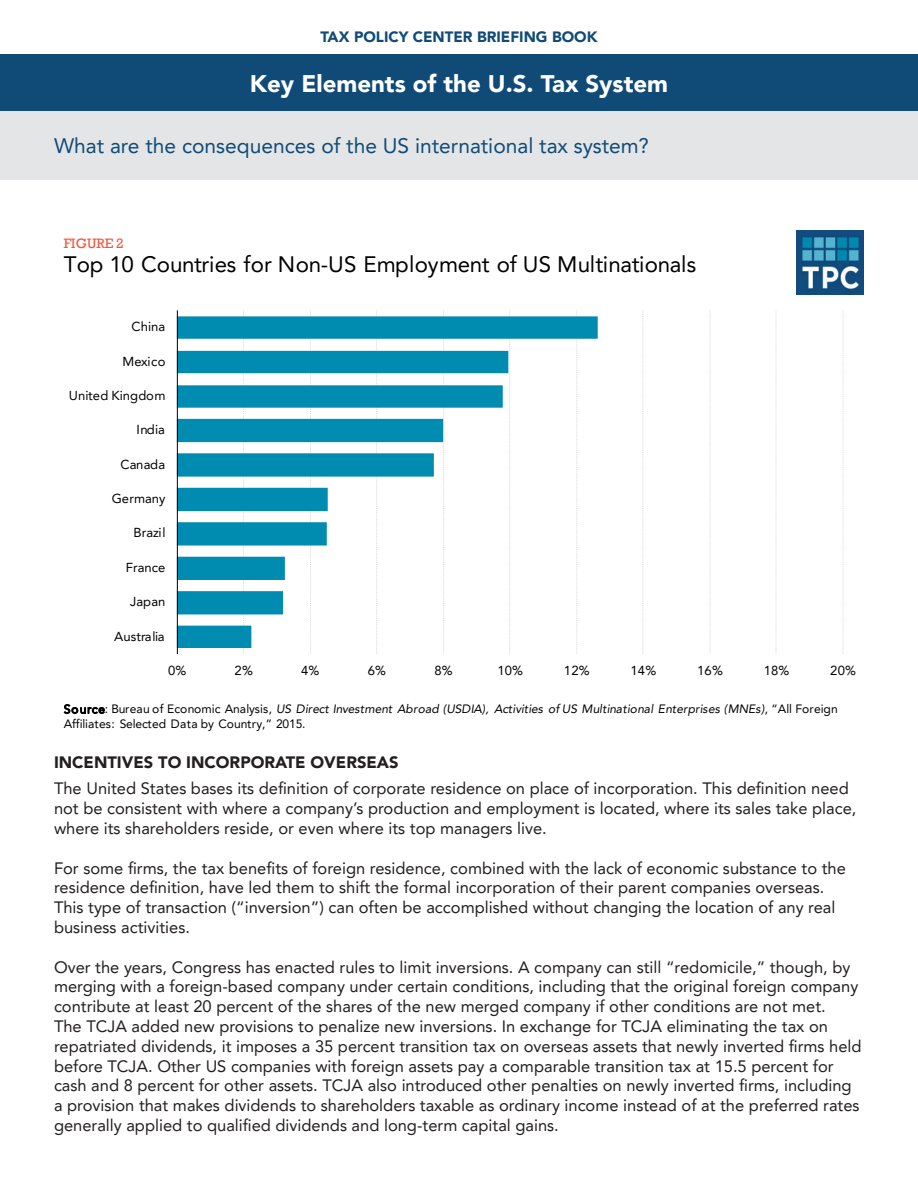
<style>
.page{position:relative;width:918px;height:1188px;background:#fff}
.page>*{position:absolute;margin:0;border:0;box-sizing:border-box;transform-origin:0 0}
.t1{font:900 24px "Avenir LT Pro";color:#fff}
.t2{font:22.35px "Avenir LT Pro";letter-spacing:-.01em;color:#000}
.t3{font:21px "Avenir LT Pro";color:#0f4b76}
.t4{font:16.5px/19.8px "Avenir LT Pro";color:#231f20}
.t5{font:900 16.5px "Avenir LT Pro";color:#231f20}
.t6{font:900 15px "Avenir LT Pro";color:#0f4b76}
.t7{font:13.95px "Rockwell";letter-spacing:-.005em;color:#f0573e}
.t8{font:13.05px "Avenir LT Pro";letter-spacing:.015em;color:#000}
.t9{font:12.15px/14.9px "Avenir LT Pro";letter-spacing:-.01em;color:#000}
.s1{font-style:italic}
</style>
<div class="page">
<div style="left:0;top:54px;width:918px;height:58px;background:#0f4b76"></div>
<div style="left:0;top:112px;width:918px;height:68px;background:#e4e5e7"></div>
<svg style="left:642px;top:310px;width:1px;height:344px"></svg>
<svg style="left:709px;top:310px;width:1px;height:344px"></svg>
<svg style="left:776px;top:310px;width:1px;height:344px"></svg>
<svg style="left:843px;top:310px;width:1px;height:344px"></svg>
<svg style="left:178px;top:316px;width:420px;height:332px"></svg>
<hr style="left:177px;top:310px;width:1px;height:344px;background:#000">
<img style="left:796px;top:231px;width:68px;height:63px">
<svg style="left:64px;top:704px;width:41px;height:10px"></svg>
<p class="t6" style="left:320px;top:28px;width:279px">TAX POLICY CENTER BRIEFING BOOK</p>
<p class="t1" style="left:250px;top:69px;width:420px">Key Elements of the U.S. Tax System</p>
<p class="t3" style="left:54px;top:133px;width:597px">What are the consequences of the US international tax system?</p>
<p class="t7" style="left:64px;top:235px;width:61px">FIGURE 2</p>
<p class="t2" style="left:64px;top:251px;width:634px">Top 10 Countries for Non-US Employment of US Multinationals</p>
<p class="t8" style="left:132px;top:319px;width:35px">China</p>
<p class="t8" style="left:122px;top:353px;width:45px">Mexico</p>
<p class="t8" style="left:69px;top:387px;width:98px">United Kingdom</p>
<p class="t8" style="left:137px;top:422px;width:30px">India</p>
<p class="t8" style="left:120px;top:456px;width:46px">Canada</p>
<p class="t8" style="left:112px;top:491px;width:55px">Germany</p>
<p class="t8" style="left:134px;top:525px;width:33px">Brazil</p>
<p class="t8" style="left:126px;top:559px;width:41px">France</p>
<p class="t8" style="left:130px;top:594px;width:37px">Japan</p>
<p class="t8" style="left:114px;top:628px;width:52px">Australia</p>
<p class="t8" style="left:168px;top:662px;width:20px">0%</p>
<p class="t8" style="left:235px;top:662px;width:20px">2%</p>
<p class="t8" style="left:301px;top:662px;width:20px">4%</p>
<p class="t8" style="left:368px;top:662px;width:20px">6%</p>
<p class="t8" style="left:434px;top:662px;width:20px">8%</p>
<p class="t8" style="left:497px;top:662px;width:27px">10%</p>
<p class="t8" style="left:564px;top:662px;width:27px">12%</p>
<p class="t8" style="left:631px;top:662px;width:27px">14%</p>
<p class="t8" style="left:697px;top:662px;width:27px">16%</p>
<p class="t8" style="left:764px;top:662px;width:27px">18%</p>
<p class="t8" style="left:830px;top:662px;width:27px">20%</p>
<p class="t9" style="left:64px;top:702px;width:775px">Source: Bureau of Economic Analysis, <span class="s1">US Direct Investment Abroad (USDIA), Activities of US Multinational Enterprises (MNEs)</span>, “All Foreign<br>Affiliates: Selected Data by Country,” 2015.</p>
<p class="t5" style="left:54px;top:753px;width:346px">INCENTIVES TO INCORPORATE OVERSEAS</p>
<p class="t4" style="left:54px;top:779px;width:804px">The United States bases its definition of corporate residence on place of incorporation. This definition need not be consistent with where a company’s production and employment is located, where its sales take place, where its shareholders reside, or even where its top managers live.</p>
<p class="t4" style="left:54px;top:858px;width:793px">For some firms, the tax benefits of foreign residence, combined with the lack of economic substance to the residence definition, have led them to shift the formal incorporation of their parent companies overseas.<br>This type of transaction (“inversion”) can often be accomplished without changing the location of any real business activities.</p>
<p class="t4" style="left:54px;top:957px;width:809px">Over the years, Congress has enacted rules to limit inversions. A company can still “redomicile,” though, by merging with a foreign-based company under certain conditions, including that the original foreign company contribute at least 20 percent of the shares of the new merged company if other conditions are not met.<br>The TCJA added new provisions to penalize new inversions. In exchange for TCJA eliminating the tax on repatriated dividends, it imposes a 35 percent transition tax on overseas assets that newly inverted firms held before TCJA. Other US companies with foreign assets pay a comparable transition tax at 15.5 percent for cash and 8 percent for other assets. TCJA also introduced other penalties on newly inverted firms, including a provision that makes dividends to shareholders taxable as ordinary income instead of at the preferred rates generally applied to qualified dividends and long-term capital gains.</p>
</div>
